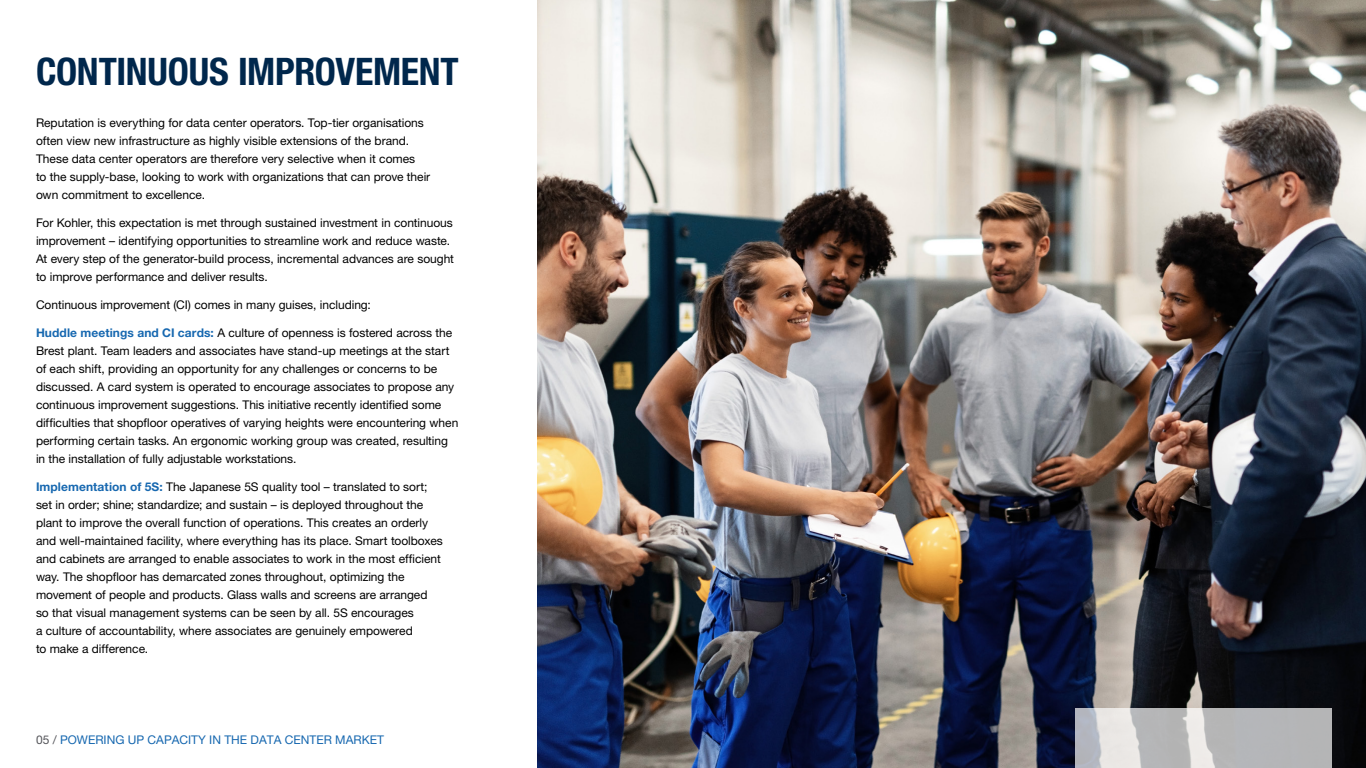
<style>
.page{position:relative;width:1366px;height:768px;background:#fff}
.page>*{position:absolute;margin:0;border:0;box-sizing:border-box;transform-origin:0 0}
.t1{font:700 condensed 38px "Helvetica Neue LT Pro";letter-spacing:-.01em;color:#00274c}
.t2{font:12px/18px "Helvetica Neue LT Pro";letter-spacing:-.005em;color:#000}
.t3{font:12px "Helvetica Neue LT Pro";color:#1768b0}
.s1{font-weight:700;color:#1768b0}
.s2{color:#55565b}
</style>
<div class="page">
<img style="left:538px;top:0;width:828px;height:768px">
<svg style="left:1075px;top:708px;width:257px;height:60px;background:#c0c0c2"></svg>
<h1 class="t1" style="left:36px;top:49px;width:424px">CONTINUOUS IMPROVEMENT</h1>
<p class="t2" style="left:36px;top:114px;width:396px">Reputation is everything for data center operators. Top-tier organisations often view new infrastructure as highly visible extensions of the brand.<br>These data center operators are therefore very selective when it comes<br>to the supply-base, looking to work with organizations that can prove their own commitment to excellence.</p>
<p class="t2" style="left:36px;top:214px;width:420px">For Kohler, this expectation is met through sustained investment in continuous improvement – identifying opportunities to streamline work and reduce waste.<br>At every step of the generator-build process, incremental advances are sought to improve performance and deliver results.</p>
<p class="t2" style="left:36px;top:296px;width:336px">Continuous improvement (CI) comes in many guises, including:</p>
<p class="t2" style="left:36px;top:324px;width:424px"><span class="s1">Huddle meetings and CI cards:</span> A culture of openness is fostered across the Brest plant. Team leaders and associates have stand-up meetings at the start of each shift, providing an opportunity for any challenges or concerns to be discussed. A card system is operated to encourage associates to propose any continuous improvement suggestions. This initiative recently identified some difficulties that shopfloor operatives of varying heights were encountering when performing certain tasks. An ergonomic working group was created, resulting in the installation of fully adjustable workstations.</p>
<p class="t2" style="left:36px;top:478px;width:408px"><span class="s1">Implementation of 5S:</span> The Japanese 5S quality tool – translated to sort; set in order; shine; standardize; and sustain – is deployed throughout the plant to improve the overall function of operations. This creates an orderly and well-maintained facility, where everything has its place. Smart toolboxes and cabinets are arranged to enable associates to work in the most efficient way. The shopfloor has demarcated zones throughout, optimizing the movement of people and products. Glass walls and screens are arranged so that visual management systems can be seen by all. 5S encourages<br>a culture of accountability, where associates are genuinely empowered<br>to make a difference.</p>
<p class="t3" style="left:36px;top:732px;width:349px"><span class="s2">05 /</span> POWERING UP CAPACITY IN THE DATA CENTER MARKET</p>
</div>
